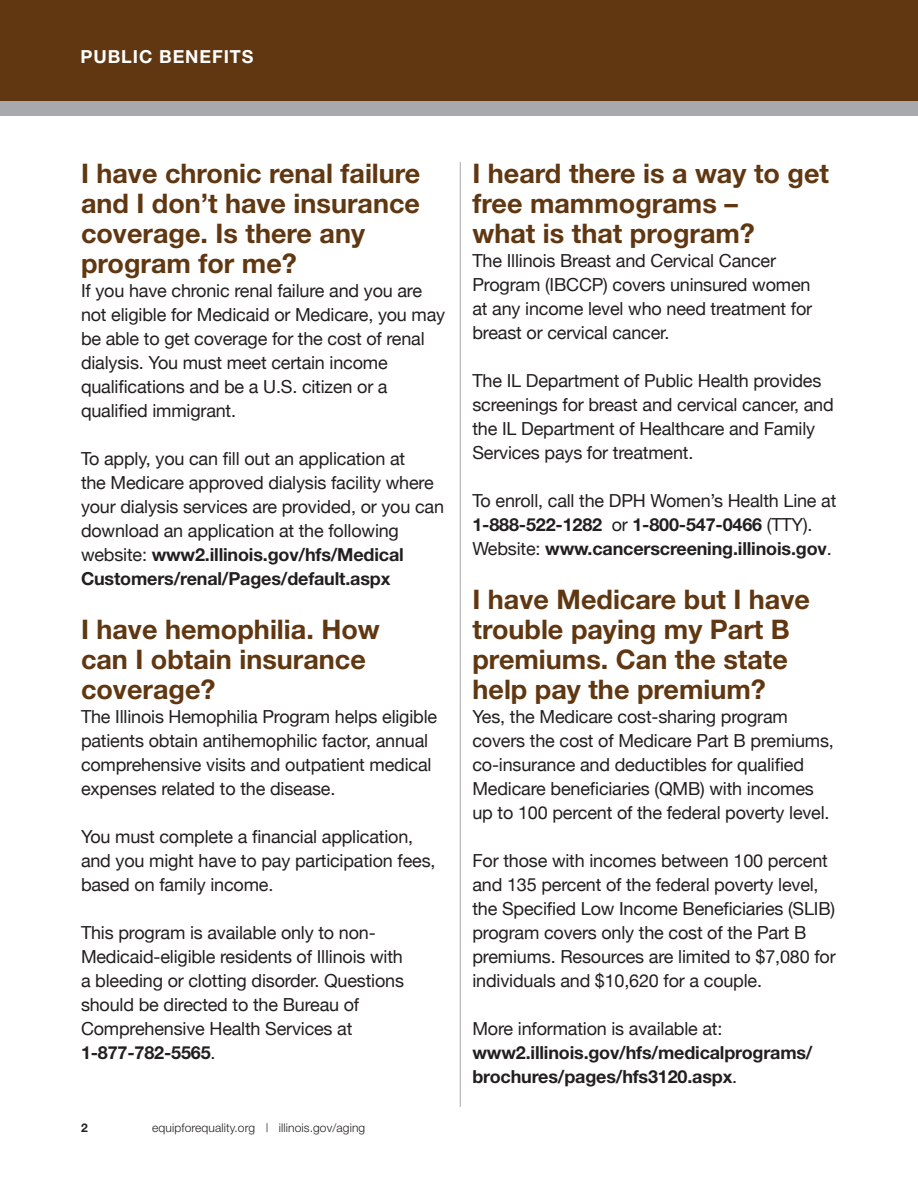
<style>
.page{position:relative;width:918px;height:1188px;background:#fff}
.page>*{position:absolute;margin:0;border:0;box-sizing:border-box;transform-origin:0 0}
.t1{font:700 27px/30px "Helvetica Neue";color:#603711}
.t2{font:18px/24px "Helvetica Neue";letter-spacing:-.01em;color:#231f20}
.t3{font:700 18px/24px "Helvetica Neue";letter-spacing:-.01em;color:#231f20}
.t4{font:700 18px "Helvetica Neue";letter-spacing:.05em;color:#fff}
.t5{font:300 12px "Helvetica Neue";letter-spacing:.01em;color:#231f20}
.t6{font:700 12px "Helvetica Neue";color:#231f20}
.s1{font-weight:700}
.s2{font-weight:400}
</style>
<div class="page">
<div style="left:0;top:0;width:918px;height:101px;background:#603711"></div>
<div style="left:0;top:101px;width:918px;height:14px;background:#a8a9ad"></div>
<hr style="left:460px;top:162px;width:1px;height:945px;background:#a8a9ad">
<p class="t4" style="left:81px;top:45px;width:174px">PUBLIC BENEFITS</p>
<h1 class="t1" style="left:81px;top:158px;width:341px">I have chronic renal failure and I don’t have insurance coverage. Is there any program for me?</h1>
<p class="t2" style="left:81px;top:280px;width:366px">If you have chronic renal failure and you are not eligible for Medicaid or Medicare, you may be able to get coverage for the cost of renal dialysis. You must meet certain income qualifications and be a U.S. citizen or a qualified immigrant.</p>
<p class="t2" style="left:81px;top:448px;width:365px">To apply, you can fill out an application at<br>the Medicare approved dialysis facility where your dialysis services are provided, or you can download an application at the following website: <span class="s1">www2.illinois.gov/hfs/Medical Customers/renal/Pages/default.aspx</span></p>
<h1 class="t1" style="left:81px;top:614px;width:300px">I have hemophilia. How can I obtain insurance coverage?</h1>
<p class="t2" style="left:81px;top:706px;width:358px">The Illinois Hemophilia Program helps eligible patients obtain antihemophilic factor, annual comprehensive visits and outpatient medical expenses related to the disease.</p>
<p class="t2" style="left:81px;top:826px;width:356px">You must complete a financial application, and you might have to pay participation fees, based on family income.</p>
<p class="t2" style="left:81px;top:922px;width:325px">This program is available only to non-Medicaid-eligible residents of Illinois with a bleeding or clotting disorder. Questions should be directed to the Bureau of Comprehensive Health Services at <span class="s1">1-877-782-5565</span>.</p>
<p class="t6" style="left:81px;top:1121px;width:8px">2</p>
<p class="t5" style="left:152px;top:1120px;width:215px">equipforequality.org | illinois.gov/aging</p>
<h1 class="t1" style="left:472px;top:158px;width:358px">I heard there is a way to get free mammograms –<br>what is that program?</h1>
<p class="t2" style="left:472px;top:250px;width:341px">The Illinois Breast and Cervical Cancer Program (IBCCP) covers uninsured women at any income level who need treatment for breast or cervical cancer.</p>
<p class="t2" style="left:472px;top:370px;width:363px">The IL Department of Public Health provides screenings for breast and cervical cancer, and the IL Department of Healthcare and Family Services pays for treatment.</p>
<p class="t3" style="left:472px;top:488px;width:365px"><span class="s2">To enroll, call the DPH Women’s Health Line at<br></span>1-888-522-1282 <span class="s2">or</span> 1-800-547-0466 <span class="s2">(TTY).<br>Website:</span> www.cancerscreening.illinois.gov<span class="s2">.</span></p>
<h1 class="t1" style="left:472px;top:584px;width:339px">I have Medicare but I have trouble paying my Part B premiums. Can the state help pay the premium?</h1>
<p class="t2" style="left:472px;top:706px;width:363px">Yes, the Medicare cost-sharing program covers the cost of Medicare Part B premiums, co-insurance and deductibles for qualified Medicare beneficiaries (QMB) with incomes up to 100 percent of the federal poverty level.</p>
<p class="t2" style="left:472px;top:850px;width:365px">For those with incomes between 100 percent and 135 percent of the federal poverty level, the Specified Low Income Beneficiaries (SLIB) program covers only the cost of the Part B premiums. Resources are limited to $7,080 for individuals and $10,620 for a couple.</p>
<p class="t2" style="left:472px;top:1018px;width:251px">More information is available at:</p>
<p class="t3" style="left:472px;top:1040px;width:342px">www2.illinois.gov/hfs/medicalprograms/ brochures/pages/hfs3120.aspx<span class="s2">.</span></p>
</div>
